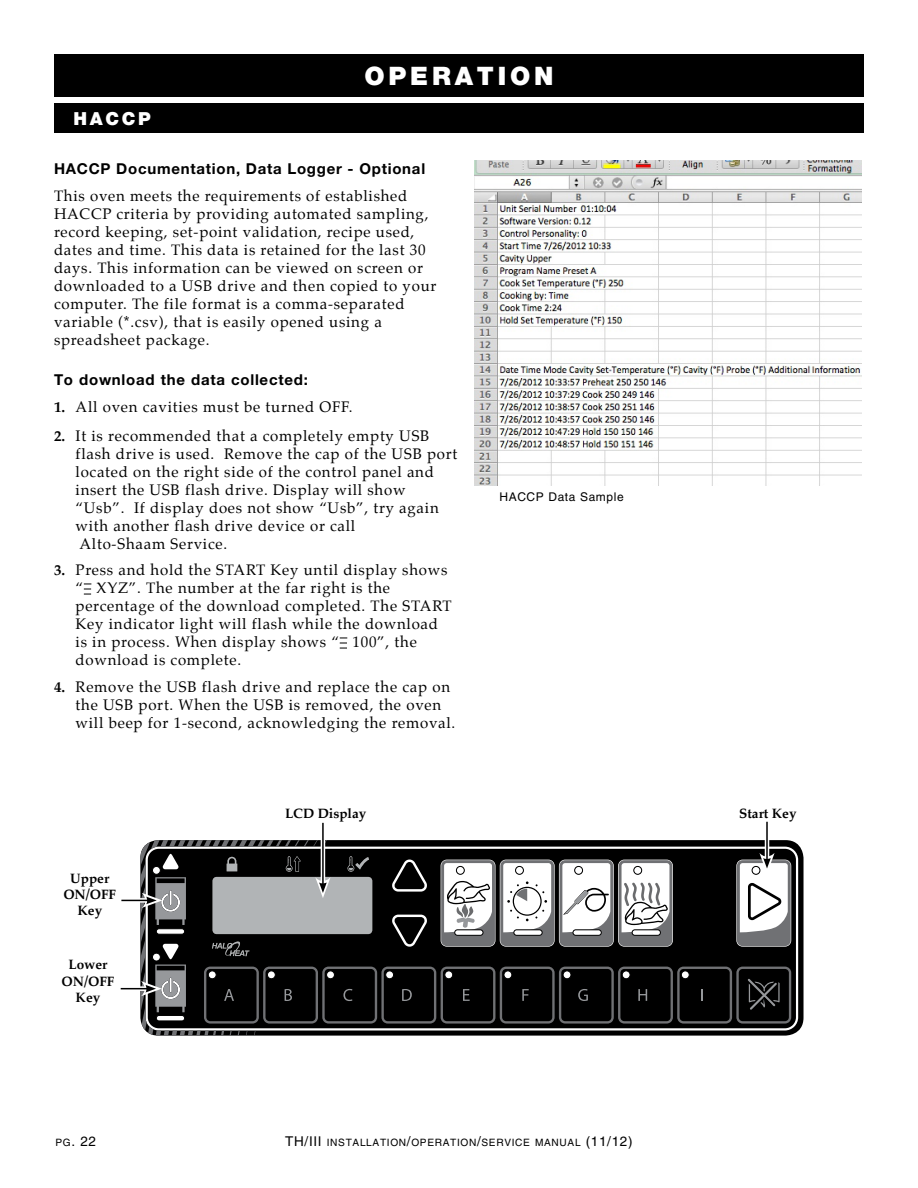
<style>
.page{position:relative;width:918px;height:1188px;background:#fff}
.page>*{position:absolute;margin:0;border:0;box-sizing:border-box;transform-origin:0 0}
.t1{font:900 25.5px "Helvetica Neue";letter-spacing:.15em;color:#fff}
.t2{font:900 18px "Helvetica Neue";color:#fff}
.t3{font:15px/18px "Palatino";letter-spacing:.05em;color:#000}
.t4{font:700 15px "Helvetica Neue";letter-spacing:.05em;color:#000}
.t5{font:700 13.5px/16.2px "Palatino";color:#000;text-align:center}
.t6{font:13.5px "Helvetica";color:#000}
.t7{font:12px "Helvetica";letter-spacing:.05em;color:#000}
.t8{font:10.2px "Helvetica";letter-spacing:.065em;color:#000}
.s1{font-weight:700}
.s2{font-size:10.2px}
.s3{font-size:13.5px}
</style>
<div class="page">
<div style="left:54px;top:54px;width:810px;height:43px;background:#000"></div>
<div style="left:54px;top:103px;width:810px;height:30px;background:#000"></div>
<img style="left:474px;top:160px;width:388px;height:326px">
<svg style="left:84px;top:584px;width:7px;height:11px"></svg>
<svg style="left:340px;top:638px;width:7px;height:11px"></svg>
<hr style="left:766px;top:822px;width:2px;height:38px;background:#000">
<hr style="left:322px;top:823px;width:2px;height:62px;background:#000">
<svg style="left:121px;top:840px;width:670px;height:196px;background:#49494a"></svg>
<h1 class="t1" style="left:364px;top:61px;width:153px">OPERATion</h1>
<p class="t2" style="left:74px;top:108px;width:48px">HACCP</p>
<p class="t4" style="left:54px;top:160px;width:373px">HACCP Documentation, Data Logger - Optional</p>
<p class="t3" style="left:54px;top:188px;width:384px">This oven meets the requirements of established HACCP criteria by providing automated sampling, record keeping, set-point validation, recipe used, dates and time. This data is retained for the last 30 days. This information can be viewed on screen or downloaded to a USB drive and then copied to your computer. The file format is a comma-separated variable (*.csv), that is easily opened using a spreadsheet package.</p>
<p class="t4" style="left:54px;top:371px;width:255px">To download the data collected:</p>
<p class="t3" style="left:54px;top:399px;width:300px"><span class="s1">1.</span> All oven cavities must be turned OFF.</p>
<p class="t3" style="left:76px;top:428px;width:383px;text-indent:-22px"><span class="s1">2.</span> It is recommended that a completely empty USB flash drive is used. Remove the cap of the USB port located on the right side of the control panel and insert the USB flash drive. Display will show “Usb”. If display does not show “Usb”, try again with another flash drive device or call<br>Alto-Shaam Service.</p>
<p class="t3" style="left:76px;top:563px;width:378px;text-indent:-22px"><span class="s1">3.</span> Press and hold the START Key until display shows “ XYZ”. The number at the far right is the percentage of the download completed. The START Key indicator light will flash while the download is in process. When display shows “ 100”, the download is complete.</p>
<p class="t3" style="left:76px;top:679px;width:381px;text-indent:-22px"><span class="s1">4.</span> Remove the USB flash drive and replace the cap on the USB port. When the USB is removed, the oven will beep for 1-second, acknowledging the removal.</p>
<p class="t5" style="left:63px;top:871px;width:54px">Upper on/off<br>Key</p>
<p class="t5" style="left:62px;top:958px;width:54px">Lower on/off<br>Key</p>
<p class="t5" style="left:285px;top:806px;width:83px">LCD Display</p>
<p class="t7" style="left:500px;top:490px;width:126px">HACCP Data Sample</p>
<p class="t6" style="left:56px;top:1133px;width:42px"><span class="s2">PG</span>. 22</p>
<p class="t8" style="left:285px;top:1136px;width:349px"><span class="s3">TH/III</span> I NSTALLATION<span class="s3">/</span>OPERATION<span class="s3">/</span>SERVI CE MANUAL <span class="s3">(11/12)</span></p>
<p class="t5" style="left:739px;top:806px;width:59px">Start Key</p>
</div>
